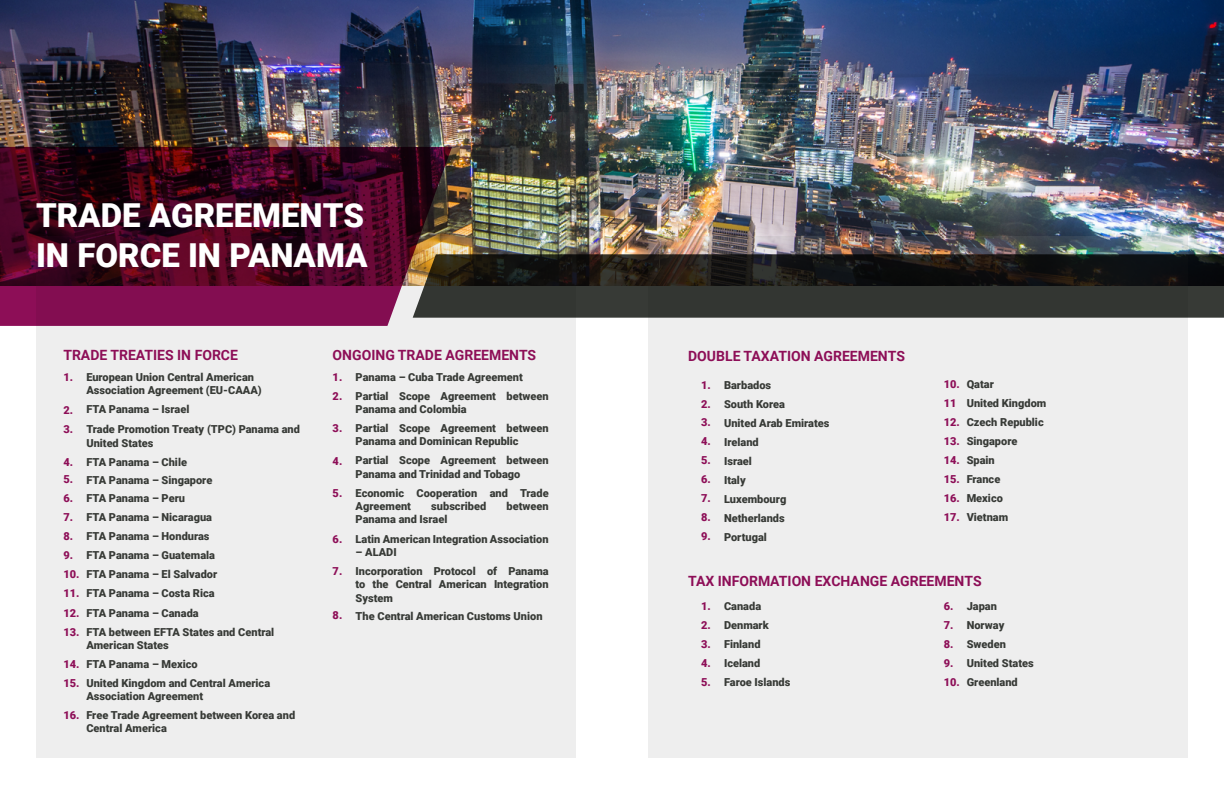
<style>
.page{position:relative;width:1224px;height:792px;background:#fff}
.page>*{position:absolute;margin:0;border:0;box-sizing:border-box;transform-origin:0 0}
.t1{font:900 33px/39.6px "Roboto";color:#fff}
.t2{font:700 14.1px "Roboto";color:#8d0e57}
.t3{font:900 11px/19px "Roboto";color:#373a36}
.t4{font:900 11px/19px "Roboto";color:#8d0e57}
</style>
<div class="page">
<img style="left:0;top:0;width:1224px;height:254px">
<div style="left:36px;top:236px;width:540px;height:522px;background:#eee"></div>
<svg style="left:0;top:147px;width:452px;height:179px"></svg>
<div style="left:648px;top:236px;width:540px;height:522px;background:#eee"></div>
<svg style="left:413px;top:254px;width:811px;height:64px;fill:#333632"></svg>
<h1 class="t1" style="left:36px;top:195px;width:333px">TRADE AGREEMENTS<br>IN FORCE IN PANAMA</h1>
<p class="t2" style="left:63px;top:345px;width:176px">TRADE TREATIES IN FORCE</p>
<p class="t3" style="left:86px;top:370px;width:177px;line-height:13.2px">European Union Central American<br>Association Agreement (EU-CAAA)</p>
<p class="t3" style="left:86px;top:399px;width:215px;line-height:20px">FTA Panama – Israel<br>Trade Promotion Treaty (TPC) Panama and</p>
<p class="t3" style="left:86px;top:433px;width:102px">United States<br>FTA Panama – Chile</p>
<p class="t3" style="left:86px;top:470px;width:128px;line-height:18px">FTA Panama – Singapore<br>FTA Panama – Peru</p>
<p class="t3" style="left:86px;top:507px;width:132px">FTA Panama – Nicaragua<br>FTA Panama – Honduras<br>FTA Panama – Guatemala<br>FTA Panama – El Salvador<br>FTA Panama – Costa Rica</p>
<p class="t3" style="left:86px;top:603px;width:189px">FTA Panama – Canada<br>FTA between EFTA States and Central</p>
<p class="t3" style="left:86px;top:635px;width:185px">American States<br>FTA Panama – Mexico<br>United Kingdom and Central America</p>
<p class="t3" style="left:86px;top:686px;width:210px">Association Agreement<br>Free Trade Agreement between Korea and</p>
<p class="t3" style="left:86px;top:718px;width:82px">Central America</p>
<p class="t4" style="left:63px;top:367px;width:11px">1.</p>
<p class="t4" style="left:63px;top:400px;width:11px">2.<br>3.</p>
<p class="t4" style="left:63px;top:453px;width:11px;line-height:17px">4.<br>5.</p>
<p class="t4" style="left:63px;top:488px;width:18px">6.<br>7.<br>8.<br>9.<br>10.<br>11.</p>
<p class="t4" style="left:63px;top:603px;width:18px">12.<br>13.</p>
<p class="t4" style="left:63px;top:654px;width:18px">14.<br>15.</p>
<p class="t4" style="left:63px;top:705px;width:18px">16.</p>
<p class="t2" style="left:333px;top:345px;width:205px">ONGOING TRADE AGREEMENTS</p>
<p class="t3" style="left:356px;top:367px;width:194px">Panama – Cuba Trade Agreement<br>Partial Scope Agreement between</p>
<p class="t3" style="left:356px;top:399px;width:194px">Panama and Colombia<br>Partial Scope Agreement between</p>
<p class="t3" style="left:356px;top:432px;width:194px">Panama and Dominican Republic<br>Partial Scope Agreement between</p>
<p class="t3" style="left:356px;top:464px;width:195px">Panama and Trinidad and Tobago<br>Economic Cooperation and Trade</p>
<p class="t3" style="left:356px;top:496px;width:57px">Agreement</p>
<p class="t3" style="left:431px;top:496px;width:56px">subscribed</p>
<p class="t3" style="left:507px;top:496px;width:44px">between</p>
<p class="t3" style="left:356px;top:509px;width:195px;line-height:20px">Panama and Israel<br>Latin American Integration Association</p>
<p class="t3" style="left:356px;top:542px;width:195px">– ALADI<br>Incorporation Protocol of Panama</p>
<p class="t3" style="left:356px;top:577px;width:195px;line-height:13.2px">to the Central American Integration<br>System</p>
<p class="t3" style="left:356px;top:606px;width:188px">The Central American Customs Union</p>
<p class="t4" style="left:333px;top:367px;width:11px">1.<br>2.</p>
<p class="t4" style="left:333px;top:419px;width:11px">3.</p>
<p class="t4" style="left:333px;top:451px;width:11px">4.</p>
<p class="t4" style="left:333px;top:483px;width:11px">5.</p>
<p class="t4" style="left:333px;top:529px;width:11px">6.</p>
<p class="t4" style="left:333px;top:561px;width:11px">7.</p>
<p class="t4" style="left:333px;top:605px;width:11px">8.</p>
<p class="t2" style="left:688px;top:346px;width:218px">DOUBLE TAXATION AGREEMENTS</p>
<p class="t3" style="left:724px;top:375px;width:107px">Barbados<br>South Korea<br>United Arab Emirates<br>Ireland<br>Israel<br>Italy<br>Luxembourg<br>Netherlands<br>Portugal</p>
<p class="t4" style="left:944px;top:375px;width:18px">10.<br>11<br>12.<br>13.<br>14.<br>15.<br>16.<br>17.</p>
<p class="t4" style="left:701px;top:375px;width:11px;text-align:justify">1.<br>2.<br>3.<br>4.<br>5.<br>6.<br>7.<br>8.<br>9.</p>
<p class="t3" style="left:967px;top:375px;width:81px">Qatar<br>United Kingdom<br>Czech Republic<br>Singapore<br>Spain<br>France<br>Mexico<br>Vietnam</p>
<p class="t2" style="left:688px;top:571px;width:295px">TAX INFORMATION EXCHANGE AGREEMENTS</p>
<p class="t3" style="left:724px;top:596px;width:68px">Canada<br>Denmark<br>Finland<br>Iceland<br>Faroe Islands</p>
<p class="t4" style="left:944px;top:596px;width:18px">6.<br>7.<br>8.<br>9.<br>10.</p>
<p class="t4" style="left:701px;top:596px;width:11px;text-align:justify">1.<br>2.<br>3.<br>4.<br>5.</p>
<p class="t3" style="left:967px;top:596px;width:69px">Japan<br>Norway<br>Sweden<br>United States<br>Greenland</p>
</div>
